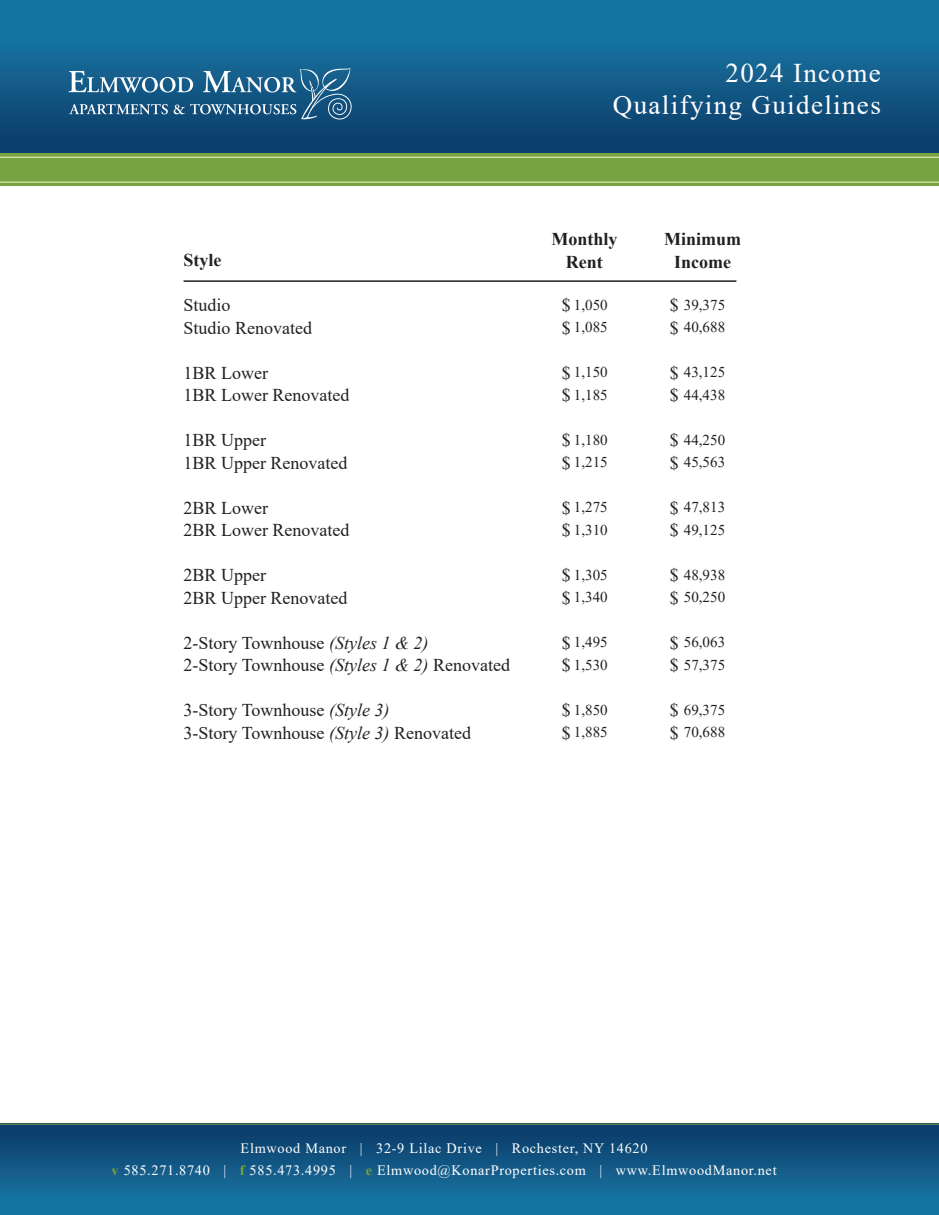
<style>
.page{position:relative;width:939px;height:1215px;background:#fff}
.page>*{position:absolute;margin:0;border:0;box-sizing:border-box;transform-origin:0 0}
.t1{font:27px "Times New Roman";letter-spacing:.05em;color:#fff}
.t2{font:18px "Times New Roman";color:#231f20}
.t3{font:700 18px "Times New Roman";color:#231f20}
.t4{font:15px/22.5px "Times New Roman";color:#231f20}
.t5{font:14.25px "Times New Roman";letter-spacing:.05em;color:#fff}
.s1{font-style:italic}
.s2{font-weight:700;color:#78a341}
</style>
<div class="page">
<div style="left:0;top:1124px;width:938px;height:91px;background:linear-gradient(to bottom,#0c3a67,#177ba9)"></div>
<div style="left:0;top:0;width:938px;height:153px;background:linear-gradient(to bottom,#167eac,#0d3d6a)"></div>
<div style="left:0;top:153px;width:938px;height:33px;background:#78a341"></div>
<hr style="left:0;top:157px;width:938px;height:1px;background:#f2f5cb">
<hr style="left:0;top:182px;width:938px;height:1px;background:#f2f5cb">
<svg style="left:69px;top:68px;width:282px;height:51px;background:#3a7398"></svg>
<hr style="left:0;top:1124px;width:938px;height:1px;background:#78a341">
<hr style="left:183px;top:280px;width:553px;height:2px;background:#231f20">
<p class="t1" style="left:725px;top:54px;width:157px">2024 Income</p>
<p class="t1" style="left:612px;top:86px;width:269px">Qualifying Guidelines</p>
<p class="t3" style="left:664px;top:226px;width:79px">Minimum</p>
<p class="t3" style="left:674px;top:249px;width:58px">Income</p>
<p class="t3" style="left:551px;top:226px;width:68px">Monthly</p>
<p class="t3" style="left:565px;top:249px;width:38px">Rent</p>
<p class="t3" style="left:183px;top:247px;width:39px">Style</p>
<p class="t2" style="left:183px;top:293px;width:49px">Studio</p>
<p class="t2" style="left:561px;top:293px;width:10px">$</p>
<p class="t2" style="left:669px;top:293px;width:10px">$</p>
<p class="t2" style="left:183px;top:315px;width:130px">Studio Renovated</p>
<p class="t2" style="left:561px;top:315px;width:10px">$</p>
<p class="t2" style="left:669px;top:315px;width:10px">$</p>
<p class="t2" style="left:183px;top:360px;width:86px">1BR Lower</p>
<p class="t2" style="left:561px;top:360px;width:10px">$</p>
<p class="t2" style="left:669px;top:360px;width:10px">$</p>
<p class="t2" style="left:183px;top:383px;width:167px">1BR Lower Renovated</p>
<p class="t2" style="left:561px;top:383px;width:10px">$</p>
<p class="t2" style="left:669px;top:383px;width:10px">$</p>
<p class="t2" style="left:183px;top:428px;width:84px">1BR Upper</p>
<p class="t2" style="left:561px;top:428px;width:10px">$</p>
<p class="t2" style="left:669px;top:428px;width:10px">$</p>
<p class="t2" style="left:183px;top:450px;width:165px">1BR Upper Renovated</p>
<p class="t2" style="left:561px;top:450px;width:10px">$</p>
<p class="t2" style="left:669px;top:450px;width:10px">$</p>
<p class="t2" style="left:183px;top:495px;width:86px">2BR Lower</p>
<p class="t2" style="left:561px;top:495px;width:10px">$</p>
<p class="t2" style="left:669px;top:495px;width:10px">$</p>
<p class="t2" style="left:183px;top:518px;width:167px">2BR Lower Renovated</p>
<p class="t2" style="left:561px;top:518px;width:10px">$</p>
<p class="t2" style="left:669px;top:518px;width:10px">$</p>
<p class="t2" style="left:183px;top:563px;width:84px">2BR Upper</p>
<p class="t2" style="left:561px;top:563px;width:10px">$</p>
<p class="t2" style="left:669px;top:563px;width:10px">$</p>
<p class="t2" style="left:183px;top:585px;width:165px">2BR Upper Renovated</p>
<p class="t2" style="left:561px;top:585px;width:10px">$</p>
<p class="t2" style="left:669px;top:585px;width:10px">$</p>
<p class="t2" style="left:183px;top:630px;width:246px">2-Story Townhouse <span class="s1">(Styles 1 &amp; 2)</span></p>
<p class="t2" style="left:561px;top:630px;width:10px">$</p>
<p class="t2" style="left:669px;top:630px;width:10px">$</p>
<p class="t2" style="left:183px;top:653px;width:328px">2-Story Townhouse <span class="s1">(Styles 1 &amp; 2)</span> Renovated</p>
<p class="t2" style="left:561px;top:653px;width:10px">$</p>
<p class="t2" style="left:669px;top:653px;width:10px">$</p>
<p class="t2" style="left:183px;top:698px;width:207px">3-Story Townhouse <span class="s1">(Style 3)</span></p>
<p class="t2" style="left:561px;top:698px;width:10px">$</p>
<p class="t2" style="left:669px;top:698px;width:10px">$</p>
<p class="t2" style="left:183px;top:720px;width:289px">3-Story Townhouse <span class="s1">(Style 3)</span> Renovated</p>
<p class="t2" style="left:561px;top:720px;width:10px">$</p>
<p class="t2" style="left:669px;top:720px;width:10px">$</p>
<p class="t4" style="left:573px;top:293px;width:35px">1,050<br>1,085</p>
<p class="t4" style="left:573px;top:360px;width:35px">1,150</p>
<p class="t4" style="left:573px;top:383px;width:35px">1,185</p>
<p class="t4" style="left:573px;top:428px;width:35px">1,180</p>
<p class="t4" style="left:573px;top:450px;width:35px">1,215</p>
<p class="t4" style="left:573px;top:495px;width:35px">1,275</p>
<p class="t4" style="left:573px;top:518px;width:35px">1,310</p>
<p class="t4" style="left:573px;top:563px;width:35px">1,305</p>
<p class="t4" style="left:573px;top:585px;width:35px">1,340</p>
<p class="t4" style="left:573px;top:630px;width:35px">1,495</p>
<p class="t4" style="left:573px;top:653px;width:35px">1,530</p>
<p class="t4" style="left:573px;top:698px;width:35px">1,850</p>
<p class="t4" style="left:573px;top:720px;width:35px">1,885</p>
<p class="t4" style="left:683px;top:293px;width:43px">39,375</p>
<p class="t4" style="left:683px;top:315px;width:43px">40,688</p>
<p class="t4" style="left:683px;top:360px;width:43px">43,125</p>
<p class="t4" style="left:683px;top:383px;width:43px">44,438</p>
<p class="t4" style="left:683px;top:428px;width:43px">44,250</p>
<p class="t4" style="left:683px;top:450px;width:43px">45,563</p>
<p class="t4" style="left:683px;top:495px;width:43px">47,813</p>
<p class="t4" style="left:683px;top:518px;width:43px">49,125</p>
<p class="t4" style="left:683px;top:563px;width:43px">48,938</p>
<p class="t4" style="left:683px;top:585px;width:43px">50,250</p>
<p class="t4" style="left:683px;top:630px;width:43px">56,063</p>
<p class="t4" style="left:683px;top:653px;width:43px">57,375</p>
<p class="t4" style="left:683px;top:698px;width:43px">69,375</p>
<p class="t4" style="left:683px;top:720px;width:43px">70,688</p>
<p class="t5" style="left:240px;top:1138px;width:408px">Elmwood Manor | 32-9 Lilac Drive | Rochester, NY 14620</p>
<p class="t5" style="left:111px;top:1161px;width:666px"><span class="s2">v</span> 585.271.8740 | <span class="s2">f</span> 585.473.4995 | <span class="s2">e</span> Elmwood@KonarProperties.com | www.ElmwoodManor.net</p>
</div>
